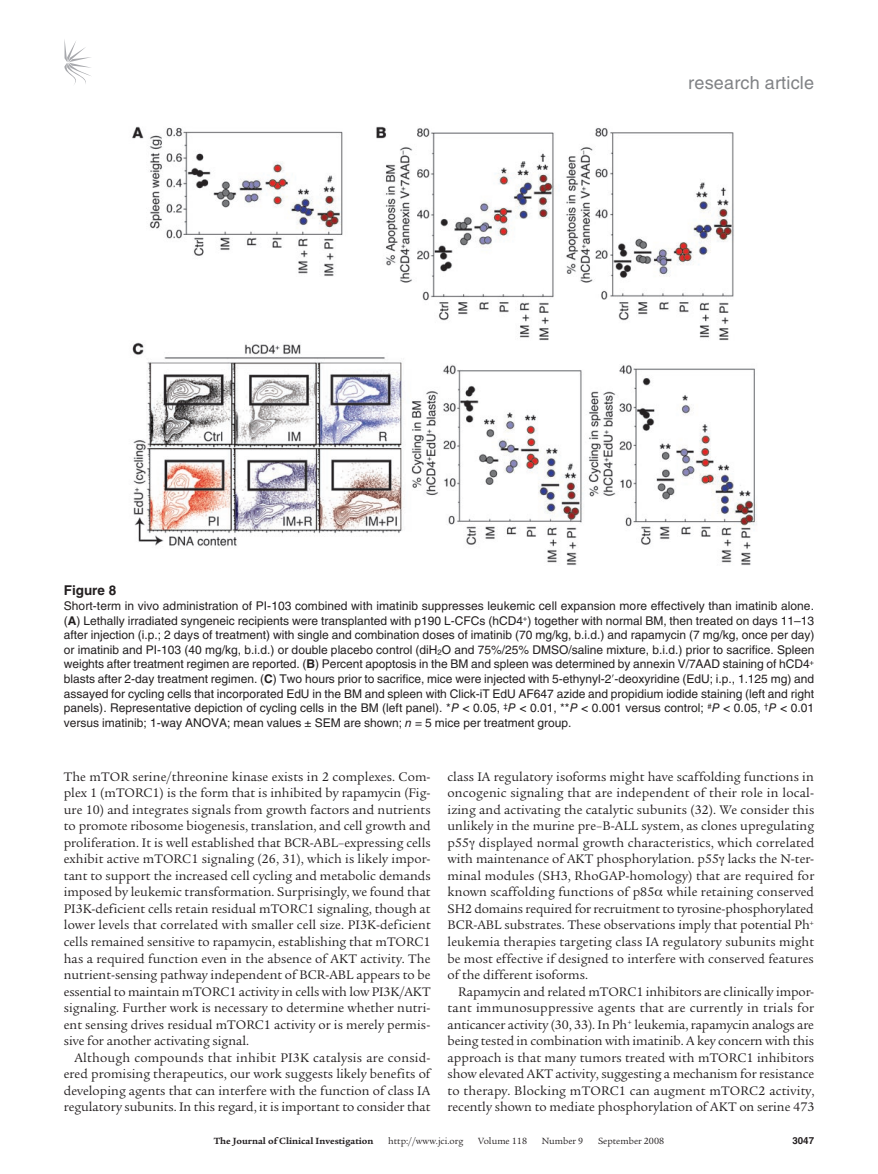
<style>
.page{position:relative;width:878px;height:1174px;background:#fff}
.page>*{position:absolute;margin:0;border:0;box-sizing:border-box;transform-origin:0 0}
.t1{font:18px "Helvetica LT Std";letter-spacing:.01em;color:#808285}
.t2{font:13.5px/16.5px "Legacy Serif Std";color:#231f20;text-align:justify}
.t3{font:700 13.5px "Helvetica LT Std";color:#231f20}
.t4{font:12px/14.7px "Helvetica LT Std";color:#231f20;text-align:justify}
.t5{font:9.75px "Legacy Serif Std";color:#231f20}
.t6{font:700 9.75px "Legacy Serif Std";color:#231f20}
.t7{font:700 9.75px "Helvetica LT Std";color:#231f20}
.s1{font-weight:700}
.s2{font-style:italic}
</style>
<div class="page">
<svg style="left:64px;top:39px;width:27px;height:45px"></svg>
<img style="left:132px;top:126px;width:625px;height:440px">
<h1 class="t1" style="left:688px;top:72px;width:127px">research article</h1>
<p class="t3" style="left:64px;top:582px;width:54px">Figure 8</p>
<p class="t4" style="left:64px;top:598px;width:752px">Short-term in vivo administration of PI-103 combined with imatinib suppresses leukemic cell expansion more effectively than imatinib alone. (<span class="s1">A</span>) Lethally irradiated syngeneic recipients were transplanted with p190 L-CFCs (hCD4<sup>+</sup>) together with normal BM, then treated on days 11–13 after injection (i.p.; 2 days of treatment) with single and combination doses of imatinib (70 mg/kg, b.i.d.) and rapamycin (7 mg/kg, once per day) or imatinib and PI-103 (40 mg/kg, b.i.d.) or double placebo control (diH<sub>2</sub>O and 75%/25% DMSO/saline mixture, b.i.d.) prior to sacrifice. Spleen weights after treatment regimen are reported. (<span class="s1">B</span>) Percent apoptosis in the BM and spleen was determined by annexin V/7AAD staining of hCD4<sup>+ </sup>blasts after 2-day treatment regimen. (<span class="s1">C</span>) Two hours prior to sacrifice, mice were injected with 5-ethynyl-2 -deoxyridine (EdU; i.p., 1.125 mg) and assayed for cycling cells that incorporated EdU in the BM and spleen with Click-iT EdU AF647 azide and propidium iodide staining (left and right panels). Representative depiction of cycling cells in the BM (left panel). *<span class="s2">P &lt;</span> 0.05, <sup>‡</sup><span class="s2">P &lt;</span> 0.01, **<span class="s2">P &lt;</span> 0.001 versus control; <sup>#</sup><span class="s2">P &lt;</span> 0.05, <sup>†</sup><span class="s2">P &lt;</span> 0.01 versus imatinib; 1-way ANOVA; mean values ± SEM are shown; <span class="s2">n</span> = 5 mice per treatment group.</p>
<p class="t2" style="left:64px;top:768px;width:368px">The mTOR serine/threonine kinase exists in 2 complexes. Com&shy;plex 1 (mTORC1) is the form that is inhibited by rapamycin (Fig&shy;ure 10) and integrates signals from growth factors and nutrients to promote ribosome biogenesis, translation, and cell growth and proliferation. It is well established that BCR-ABL–expressing cells exhibit active mTORC1 signaling (26, 31), which is likely impor&shy;tant to support the increased cell cycling and metabolic demands imposed by leukemic transformation. Surprisingly, we found that PI3K-deficient cells retain residual mTORC1 signaling, though at lower levels that correlated with smaller cell size. PI3K-deficient cells remained sensitive to rapamycin, establishing that mTORC1 has a required function even in the absence of AKT activity. The nutrient-sensing pathway independent of BCR-ABL appears to be essential to maintain mTORC1 activity in cells with low PI3K/AKT signaling. Further work is necessary to determine whether nutri&shy;ent sensing drives residual mTORC1 activity or is merely permis&shy;sive for another activating signal.</p>
<p class="t2" style="left:64px;top:1049px;width:368px;text-indent:11px">Although compounds that inhibit PI3K catalysis are consid&shy;ered promising therapeutics, our work suggests likely benefits of developing agents that can interfere with the function of class IA regulatory subunits. In this regard, it is important to consider that</p>
<p class="t2" style="left:447px;top:768px;width:368px">class IA regulatory isoforms might have scaffolding functions in oncogenic signaling that are independent of their role in local&shy;izing and activating the catalytic subunits (32). We consider this unlikely in the murine pre–B-ALL system, as clones upregulating p55 displayed normal growth characteristics, which correlated with maintenance of AKT phosphorylation. p55 lacks the N-ter&shy;minal modules (SH3, RhoGAP-homology) that are required for known scaffolding functions of p85 while retaining conserved SH2 domains required for recruitment to tyrosine-phosphorylated BCR-ABL substrates. These observations imply that potential Ph<sup>+ </sup>leukemia therapies targeting class IA regulatory subunits might be most effective if designed to interfere with conserved features of the different isoforms.</p>
<p class="t2" style="left:447px;top:983px;width:368px;text-indent:11px">Rapamycin and related mTORC1 inhibitors are clinically impor&shy;tant immunosuppressive agents that are currently in trials for anticancer activity (30, 33). In Ph<sup>+</sup> leukemia, rapamycin analogs are being tested in combination with imatinib. A key concern with this approach is that many tumors treated with mTORC1 inhibitors show elevated Akt activity, suggesting a mechanism for resistance to therapy. Blocking mTORC1 can augment mTORC2 activity, recently shown to mediate phosphorylation of AKT on serine 473</p>
<p class="t6" style="left:214px;top:1135px;width:161px">The Journal of Clinical Investigation</p>
<p class="t5" style="left:388px;top:1135px;width:77px">http://www.jci.org</p>
<p class="t5" style="left:478px;top:1135px;width:50px">Volume 118</p>
<p class="t5" style="left:541px;top:1135px;width:43px">Number 9</p>
<p class="t5" style="left:598px;top:1135px;width:68px">September 2008</p>
<p class="t7" style="left:792px;top:1134px;width:23px">3047</p>
</div>
